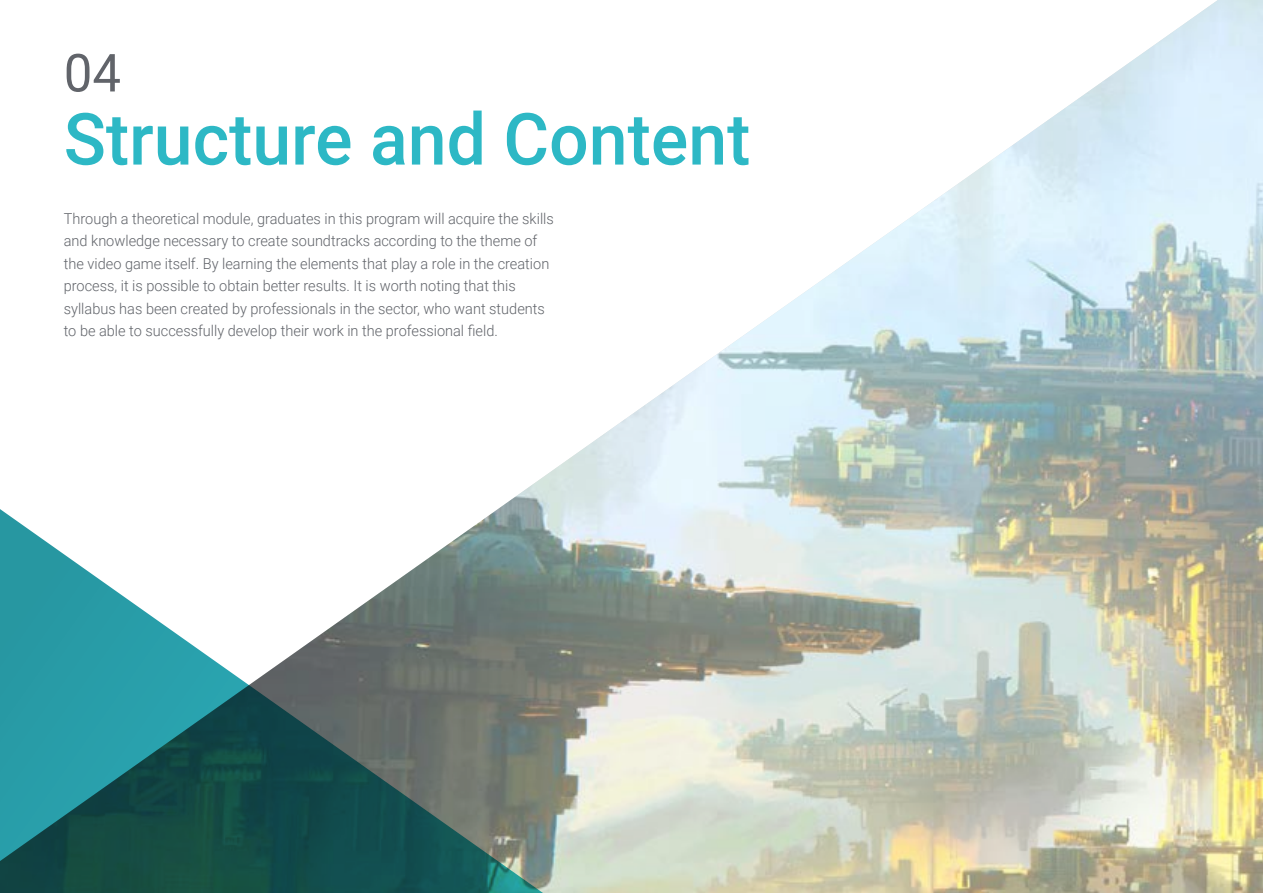
<style>
.page{position:relative;width:1263px;height:893px;background:#fff}
.page>*{position:absolute;margin:0;border:0;box-sizing:border-box;transform-origin:0 0}
.t1{font:500 72px "Roboto";color:#2db8c5}
.t2{font:52.5px "Roboto";color:#61646a}
.t3{font:300 15px/22.5px "Roboto";color:#61646a}
</style>
<div class="page">
<img style="left:521px;top:0;width:742px;height:893px">
<svg style="left:0;top:493px;width:639px;height:400px"></svg>
<h2 class="t2" style="left:64px;top:36px;width:59px">04</h2>
<h1 class="t1" style="left:64px;top:89px;width:688px">Structure and Content</h1>
<p class="t3" style="left:64px;top:207px;width:492px">Through a theoretical module, graduates in this program will acquire the skills and knowledge necessary to create soundtracks according to the theme of the video game itself. By learning the elements that play a role in the creation process, it is possible to obtain better results. It is worth noting that this syllabus has been created by professionals in the sector, who want students to be able to successfully develop their work in the professional field.</p>
</div>
